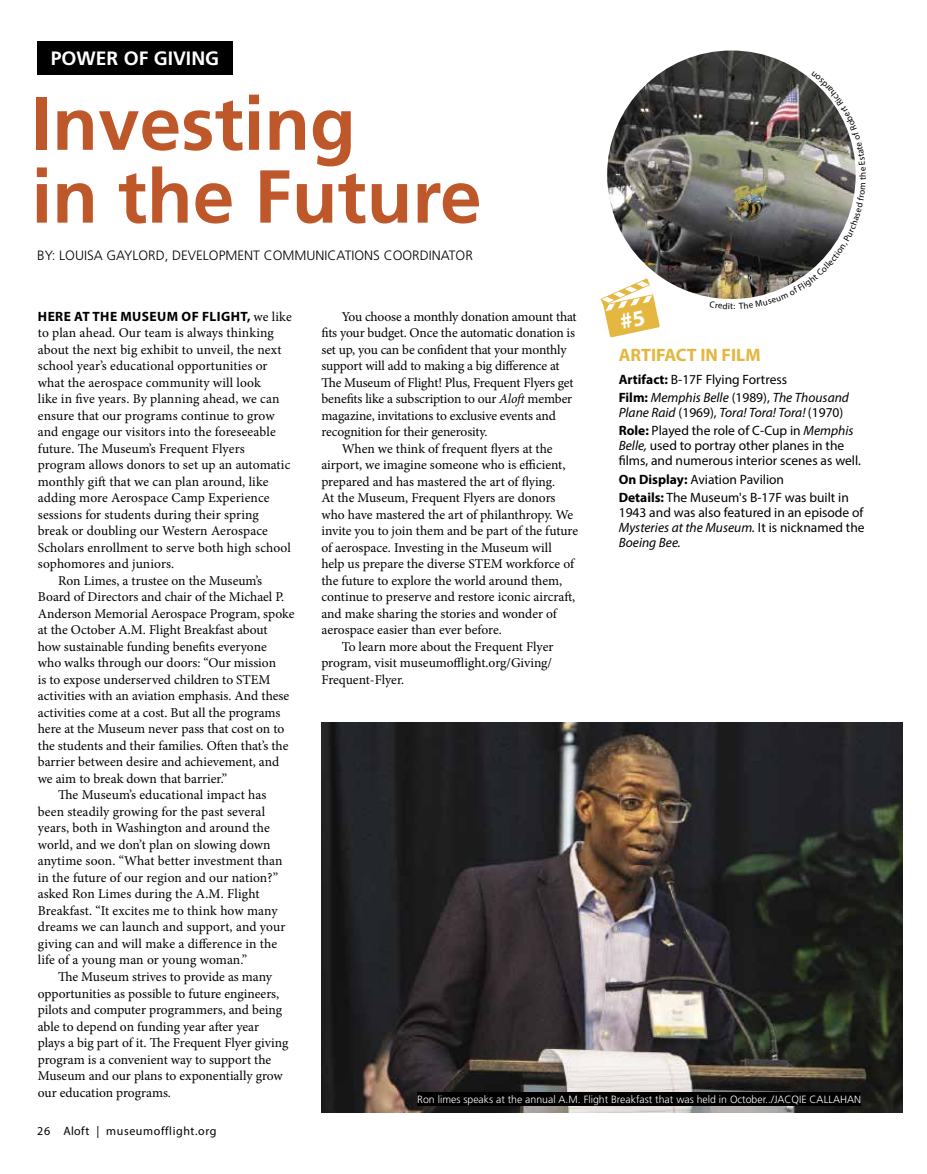
<style>
.page{position:relative;width:927px;height:1174px;background:#fff}
.page>*{position:absolute;margin:0;border:0;box-sizing:border-box;transform-origin:0 0}
.t1{font:700 74.85px/72.8px "Frutiger LT Std";color:#be582a}
.t2{font:700 19.35px "Frutiger LT Std";color:#fff}
.t3{font:700 18px "Myriad Pro";color:#e4b740}
.t4{font:13.5px "Minion Pro";color:#000}
.t5{font:13.5px/18.3px "Myriad Pro";color:#000}
.t6{font:300 13.5px "Frutiger LT Std";color:#000}
.t7{font:700 13.5px "Myriad Pro";letter-spacing:.03em;color:#000}
.t8{font:12px "Myriad Pro";letter-spacing:.05em;color:#000}
.t9{font:300 10.5px "Frutiger LT Std";color:#fff}
.s1{font-family:"Minion Pro";font-weight:400}
.s2{font-style:italic}
.s3{font-weight:700}
</style>
<div class="page">
<img style="left:321px;top:722px;width:581px;height:390px">
<div style="left:417px;top:1091px;width:443px;height:14px;background:#000"></div>
<div style="left:37px;top:41px;width:195px;height:34px;background:#000"></div>
<img style="left:607px;top:50px;width:248px;height:249px;border-radius:124px">
<img style="left:709px;top:71px;width:147px;height:228px">
<svg style="left:600px;top:278px;width:59px;height:59px"></svg>
<h2 class="t2" style="left:51px;top:47px;width:170px">POWER OF GIVING</h2>
<h1 class="t1" style="left:31px;top:88px;width:451px">Investing<br>in the Future</h1>
<p class="t6" style="left:37px;top:248px;width:437px">BY: LOUISA GAYLORD, DEVELOPMENT COMMUNICATIONS COORDINATOR</p>
<p class="t7" style="left:38px;top:307px;width:255px">HERE AT THE MUSEUM OF FLIGHT, <span class="s1">we like</span></p>
<p class="t4" style="left:38px;top:324px;width:237px">to plan ahead. Our team is always thinking</p>
<p class="t4" style="left:38px;top:340px;width:245px">about the next big exhibit to unveil, the next</p>
<p class="t4" style="left:38px;top:357px;width:231px">school year’s educational opportunities or</p>
<p class="t4" style="left:38px;top:373px;width:224px">what the aerospace community will look</p>
<p class="t4" style="left:38px;top:390px;width:243px">like in five years. By planning ahead, we can</p>
<p class="t4" style="left:38px;top:406px;width:238px">ensure that our programs continue to grow</p>
<p class="t4" style="left:38px;top:423px;width:239px">and engage our visitors into the foreseeable</p>
<p class="t4" style="left:38px;top:439px;width:208px">future. The Museum’s Frequent Flyers</p>
<p class="t4" style="left:38px;top:456px;width:254px">program allows donors to set up an automatic</p>
<p class="t4" style="left:38px;top:472px;width:232px">monthly gift that we can plan around, like</p>
<p class="t4" style="left:38px;top:489px;width:233px">adding more Aerospace Camp Experience</p>
<p class="t4" style="left:38px;top:505px;width:222px">sessions for students during their spring</p>
<p class="t4" style="left:38px;top:522px;width:232px">break or doubling our Western Aerospace</p>
<p class="t4" style="left:38px;top:538px;width:254px">Scholars enrollment to serve both high school</p>
<p class="t4" style="left:38px;top:555px;width:138px">sophomores and juniors.</p>
<p class="t4" style="left:58px;top:571px;width:206px">Ron Limes, a trustee on the Museum’s</p>
<p class="t4" style="left:38px;top:588px;width:248px">Board of Directors and chair of the Michael P.</p>
<p class="t4" style="left:38px;top:604px;width:258px">Anderson Memorial Aerospace Program, spoke</p>
<p class="t4" style="left:38px;top:621px;width:231px">at the October A.M. Flight Breakfast about</p>
<p class="t4" style="left:38px;top:637px;width:230px">how sustainable funding benefits everyone</p>
<p class="t4" style="left:38px;top:654px;width:240px">who walks through our doors: “Our mission</p>
<p class="t4" style="left:38px;top:670px;width:234px">is to expose underserved children to STEM</p>
<p class="t4" style="left:38px;top:687px;width:253px">activities with an aviation emphasis. And these</p>
<p class="t4" style="left:38px;top:703px;width:244px">activities come at a cost. But all the programs</p>
<p class="t4" style="left:38px;top:719px;width:248px">here at the Museum never pass that cost on to</p>
<p class="t4" style="left:38px;top:736px;width:252px">the students and their families. Often that’s the</p>
<p class="t4" style="left:38px;top:752px;width:243px">barrier between desire and achievement, and</p>
<p class="t4" style="left:38px;top:769px;width:191px">we aim to break down that barrier.”</p>
<p class="t4" style="left:58px;top:785px;width:210px">The Museum’s educational impact has</p>
<p class="t4" style="left:38px;top:802px;width:229px">been steadily growing for the past several</p>
<p class="t4" style="left:38px;top:818px;width:233px">years, both in Washington and around the</p>
<p class="t4" style="left:38px;top:835px;width:234px">world, and we don’t plan on slowing down</p>
<p class="t4" style="left:38px;top:851px;width:246px">anytime soon. “What better investment than</p>
<p class="t4" style="left:38px;top:868px;width:242px">in the future of our region and our nation?”</p>
<p class="t4" style="left:38px;top:884px;width:223px">asked Ron Limes during the A.M. Flight</p>
<p class="t4" style="left:38px;top:901px;width:241px">Breakfast. “It excites me to think how many</p>
<p class="t4" style="left:38px;top:917px;width:249px">dreams we can launch and support, and your</p>
<p class="t4" style="left:38px;top:934px;width:241px">giving can and will make a difference in the</p>
<p class="t4" style="left:38px;top:950px;width:211px">life of a young man or young woman.”</p>
<p class="t4" style="left:58px;top:967px;width:215px">The Museum strives to provide as many</p>
<p class="t4" style="left:38px;top:983px;width:243px">opportunities as possible to future engineers,</p>
<p class="t4" style="left:38px;top:1000px;width:246px">pilots and computer programmers, and being</p>
<p class="t4" style="left:38px;top:1016px;width:223px">able to depend on funding year after year</p>
<p class="t4" style="left:38px;top:1033px;width:252px">plays a big part of it. The Frequent Flyer giving</p>
<p class="t4" style="left:38px;top:1049px;width:235px">program is a convenient way to support the</p>
<p class="t4" style="left:38px;top:1066px;width:246px">Museum and our plans to exponentially grow</p>
<p class="t4" style="left:38px;top:1082px;width:135px">our education programs.</p>
<p class="t8" style="left:37px;top:1123px;width:181px">26 Aloft | museumofflight.org</p>
<p class="t4" style="left:341px;top:307px;width:236px">You choose a monthly donation amount that</p>
<p class="t4" style="left:321px;top:323px;width:255px">fits your budget. Once the automatic donation is</p>
<p class="t4" style="left:321px;top:340px;width:247px">set up, you can be confident that your monthly</p>
<p class="t4" style="left:321px;top:356px;width:240px">support will add to making a big difference at</p>
<p class="t4" style="left:321px;top:373px;width:254px">The Museum of Flight! Plus, Frequent Flyers get</p>
<p class="t4" style="left:321px;top:389px;width:252px">benefits like a subscription to our <span class="s2">Aloft</span> member</p>
<p class="t4" style="left:321px;top:406px;width:236px">magazine, invitations to exclusive events and</p>
<p class="t4" style="left:321px;top:422px;width:168px">recognition for their generosity.</p>
<p class="t4" style="left:341px;top:439px;width:212px">When we think of frequent flyers at the</p>
<p class="t4" style="left:321px;top:455px;width:245px">airport, we imagine someone who is efficient,</p>
<p class="t4" style="left:321px;top:472px;width:235px">prepared and has mastered the art of flying.</p>
<p class="t4" style="left:321px;top:488px;width:235px">At the Museum, Frequent Flyers are donors</p>
<p class="t4" style="left:321px;top:505px;width:253px">who have mastered the art of philanthropy. We</p>
<p class="t4" style="left:321px;top:521px;width:258px">invite you to join them and be part of the future</p>
<p class="t4" style="left:321px;top:538px;width:232px">of aerospace. Investing in the Museum will</p>
<p class="t4" style="left:321px;top:554px;width:254px">help us prepare the diverse STEM workforce of</p>
<p class="t4" style="left:321px;top:571px;width:242px">the future to explore the world around them,</p>
<p class="t4" style="left:321px;top:587px;width:255px">continue to preserve and restore iconic aircraft,</p>
<p class="t4" style="left:321px;top:604px;width:237px">and make sharing the stories and wonder of</p>
<p class="t4" style="left:321px;top:620px;width:182px">aerospace easier than ever before.</p>
<p class="t4" style="left:341px;top:637px;width:213px">To learn more about the Frequent Flyer</p>
<p class="t4" style="left:321px;top:653px;width:232px">program, visit museumofflight.org/Giving/</p>
<p class="t4" style="left:321px;top:670px;width:84px">Frequent-Flyer.</p>
<h3 class="t3" style="left:618px;top:343px;width:143px">ARTIFACT IN FILM</h3>
<p class="t5" style="left:618px;top:370px;width:232px"><span class="s3">Artifact:</span> B-17F Flying Fortress<br><span class="s3">Film:</span> <span class="s2">Memphis Belle</span> (1989), <span class="s2">The Thousand</span></p>
<p class="t5" style="left:618px;top:403px;width:236px"><span class="s2">Plane Raid</span> (1969), <span class="s2">Tora! Tora! Tora!</span> (1970)<br><span class="s3">Role:</span> Played the role of C-Cup in <span class="s2">Memphis</span></p>
<p class="t5" style="left:618px;top:438px;width:244px;line-height:15px"><span class="s2">Belle,</span> used to portray other planes in the films, and numerous interior scenes as well.</p>
<p class="t5" style="left:618px;top:469px;width:232px"><span class="s3">On Display:</span> Aviation Pavilion<br><span class="s3">Details:</span> The Museum's B-17F was built in</p>
<p class="t5" style="left:618px;top:504px;width:247px;line-height:15px;text-align:justify">1943 and was also featured in an episode of <span class="s2">Mysteries at the Museum.</span> It is nicknamed the <span class="s2">Boeing Bee.</span></p>
<p class="t9" style="left:417px;top:1092px;width:445px">Ron limes speaks at the annual A.M. Flight Breakfast that was held in October../JACQIE CALLAHAN</p>
</div>
